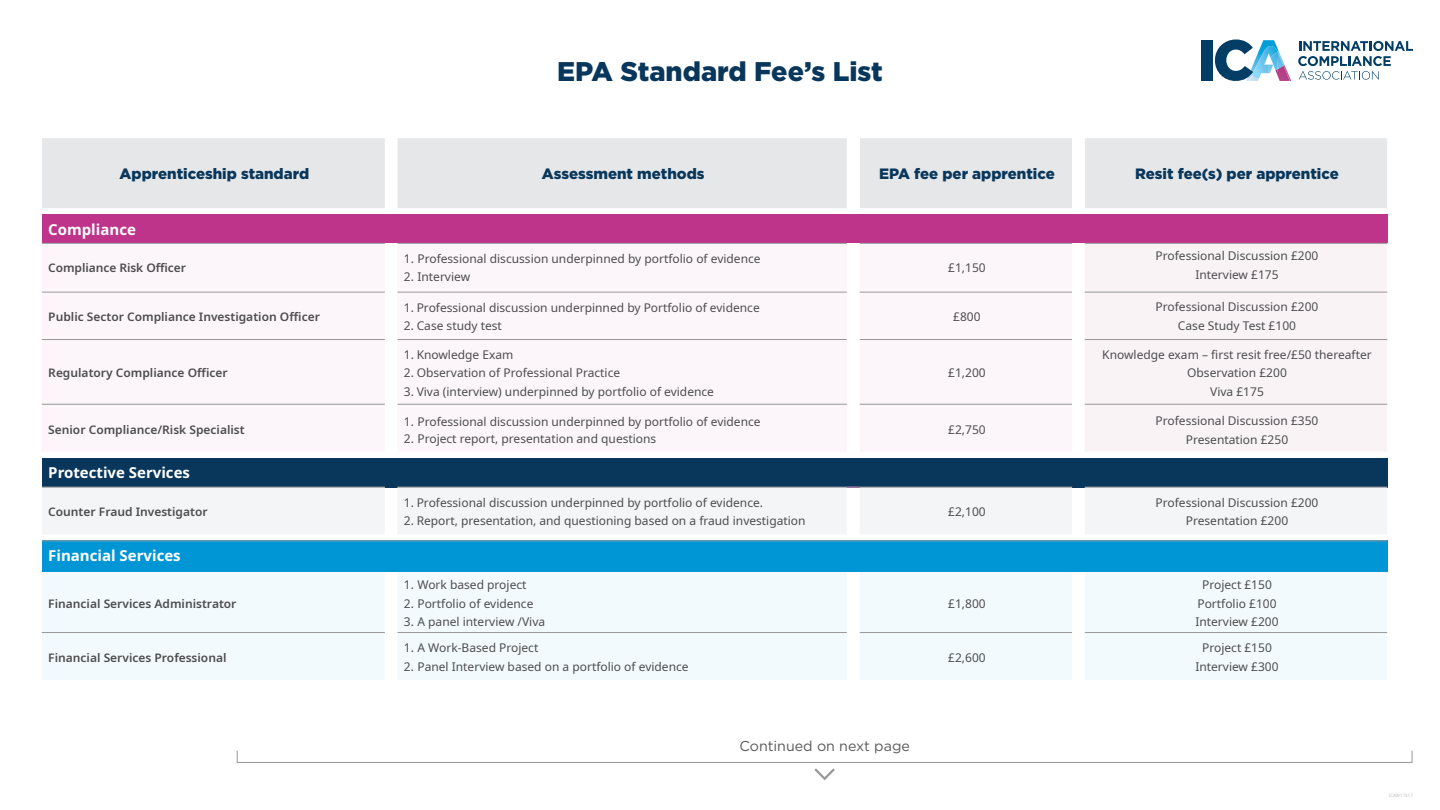
<style>
.page{position:relative;width:1440px;height:810px;background:#fff}
.page>*{position:absolute;margin:0;border:0;box-sizing:border-box;transform-origin:0 0}
.t1{font:900 27px "Gotham";color:#09375c}
.t2{font:900 15px "Gotham";color:#09375c}
.Header_-_Content{font:700 15px "Noto Sans";color:#fff}
.t3{font:14.25px "Gotham";color:#58595b}
.BODY{font:12px "Noto Sans";color:#4d4d4f}
.BODY-2{font:600 12px "Noto Sans";color:#4d4d4f}
.t4{font:4.5px "Noto Sans";color:#bcbec0}
</style>
<div class="page">
<svg style="left:1215px;top:40px;width:76px;height:41px"></svg>
<div style="left:1201px;top:40px;width:11px;height:41px;background:#013d65"></div>
<svg style="left:1298px;top:41px;width:115px;height:39px"></svg>
<div style="left:42px;top:138px;width:1345px;height:70px;background:#e6e7e8"></div>
<svg style="left:847px;top:138px;width:238px;height:403px;fill:#e6e7e8"></svg>
<div style="left:42px;top:215px;width:1345px;height:28px;background:#bf348b"></div>
<div style="left:42px;top:243px;width:1030px;height:209px;background:#fcf5f9"></div>
<div style="left:1085px;top:244px;width:302px;height:207px;background:#f9f3f6"></div>
<div style="left:42px;top:458px;width:1345px;height:29px;background:#09375c"></div>
<div style="left:42px;top:487px;width:1345px;height:47px;background:#f3f5f7"></div>
<div style="left:42px;top:541px;width:1345px;height:31px;background:#0096d6"></div>
<div style="left:42px;top:572px;width:1345px;height:108px;background:#f2fafd"></div>
<hr style="left:398px;top:243px;width:449px;height:1px;background:#989899">
<hr style="left:860px;top:243px;width:212px;height:1px;background:#989899">
<hr style="left:1085px;top:243px;width:302px;height:1px;background:#989899">
<hr style="left:398px;top:292px;width:449px;height:1px;background:#989899">
<hr style="left:860px;top:292px;width:212px;height:1px;background:#989899">
<hr style="left:1085px;top:292px;width:302px;height:1px;background:#989899">
<hr style="left:398px;top:632px;width:449px;height:1px;background:#989899">
<hr style="left:860px;top:632px;width:212px;height:1px;background:#989899">
<hr style="left:1085px;top:632px;width:302px;height:1px;background:#989899">
<hr style="left:42px;top:243px;width:343px;height:1px;background:#989899">
<hr style="left:42px;top:292px;width:343px;height:1px;background:#989899">
<hr style="left:42px;top:632px;width:343px;height:1px;background:#989899">
<hr style="left:42px;top:339px;width:343px;height:1px;background:#989899">
<hr style="left:42px;top:404px;width:343px;height:1px;background:#989899">
<hr style="left:42px;top:487px;width:343px;height:1px;background:#989899">
<hr style="left:42px;top:541px;width:343px;height:1px;background:#989899">
<svg style="left:385px;top:541px;width:13px;height:1px"></svg>
<hr style="left:398px;top:541px;width:449px;height:1px;background:#989899">
<svg style="left:847px;top:541px;width:13px;height:1px"></svg>
<hr style="left:860px;top:541px;width:212px;height:1px;background:#989899">
<svg style="left:1072px;top:541px;width:13px;height:1px"></svg>
<hr style="left:1085px;top:541px;width:302px;height:1px;background:#989899">
<hr style="left:398px;top:339px;width:449px;height:1px;background:#989899">
<hr style="left:398px;top:404px;width:449px;height:1px;background:#989899">
<hr style="left:398px;top:487px;width:449px;height:1px;background:#989899">
<hr style="left:860px;top:339px;width:212px;height:1px;background:#989899">
<hr style="left:860px;top:404px;width:212px;height:1px;background:#989899">
<hr style="left:860px;top:487px;width:212px;height:1px;background:#989899">
<hr style="left:1085px;top:339px;width:302px;height:1px;background:#989899">
<hr style="left:1085px;top:404px;width:302px;height:1px;background:#989899">
<hr style="left:1085px;top:487px;width:302px;height:1px;background:#989899">
<svg style="left:847px;top:487px;width:13px;height:1px"></svg>
<svg style="left:814px;top:768px;width:21px;height:13px"></svg>
<div style="left:237px;top:750px;width:1175px;height:13px;border:1px solid #989899"></div>
<p class="t1" style="left:557px;top:53px;width:327px">EPA Standard Fee’s List</p>
<p class="t2" style="left:120px;top:164px;width:191px">Apprenticeship standard</p>
<p class="t2" style="left:542px;top:164px;width:164px">Assessment methods</p>
<p class="t2" style="left:879px;top:164px;width:177px">EPA fee per apprentice</p>
<p class="t2" style="left:1135px;top:164px;width:205px">Resit fee(s) per apprentice</p>
<p class="Header_-_Content" style="left:48px;top:219px;width:89px">Compliance</p>
<p class="BODY-2" style="left:48px;top:259px;width:139px">Compliance Risk Officer</p>
<p class="BODY-2" style="left:48px;top:308px;width:273px">Public Sector Compliance Investigation Officer</p>
<p class="BODY-2" style="left:48px;top:364px;width:181px">Regulatory Compliance Officer</p>
<p class="BODY-2" style="left:48px;top:422px;width:198px">Senior Compliance/Risk Specialist</p>
<p class="Header_-_Content" style="left:48px;top:462px;width:143px">Protective Services</p>
<p class="BODY-2" style="left:48px;top:503px;width:161px">Counter Fraud Investigator</p>
<p class="Header_-_Content" style="left:48px;top:545px;width:134px">Financial Services</p>
<p class="BODY-2" style="left:48px;top:595px;width:190px">Financial Services Administrator</p>
<p class="BODY-2" style="left:48px;top:649px;width:180px">Financial Services Professional</p>
<p class="BODY" style="left:404px;top:250px;width:358px">1. Professional discussion underpinned by portfolio of evidence</p>
<p class="BODY" style="left:404px;top:268px;width:68px">2. Interview</p>
<p class="BODY" style="left:404px;top:299px;width:357px">1. Professional discussion underpinned by Portfolio of evidence</p>
<p class="BODY" style="left:404px;top:318px;width:100px">2. Case study test</p>
<p class="BODY" style="left:404px;top:346px;width:111px">1. Knowledge Exam</p>
<p class="BODY" style="left:404px;top:364px;width:218px">2. Observation of Professional Practice</p>
<p class="BODY" style="left:404px;top:383px;width:312px">3. Viva (interview) underpinned by portfolio of evidence</p>
<p class="BODY" style="left:404px;top:413px;width:358px">1. Professional discussion underpinned by portfolio of evidence</p>
<p class="BODY" style="left:404px;top:430px;width:254px">2. Project report, presentation and questions</p>
<p class="BODY" style="left:404px;top:495px;width:361px">1. Professional discussion underpinned by portfolio of evidence.</p>
<p class="BODY" style="left:404px;top:512px;width:403px">2. Report, presentation, and questioning based on a fraud investigation</p>
<p class="BODY" style="left:404px;top:576px;width:124px">1. Work based project</p>
<p class="BODY" style="left:404px;top:595px;width:131px">2. Portfolio of evidence</p>
<p class="BODY" style="left:404px;top:613px;width:143px">3. A panel interview /Viva</p>
<p class="BODY" style="left:404px;top:640px;width:136px">1. A Work-Based Project</p>
<p class="BODY" style="left:404px;top:658px;width:286px">2. Panel Interview based on a portfolio of evidence</p>
<p class="BODY" style="left:948px;top:259px;width:39px">£1,150</p>
<p class="BODY" style="left:953px;top:308px;width:29px">£800</p>
<p class="BODY" style="left:948px;top:364px;width:39px">£1,200</p>
<p class="BODY" style="left:948px;top:422px;width:39px">£2,750</p>
<p class="BODY" style="left:948px;top:503px;width:39px">£2,100</p>
<p class="BODY" style="left:948px;top:595px;width:39px">£1,800</p>
<p class="BODY" style="left:948px;top:649px;width:39px">£2,600</p>
<p class="BODY" style="left:1156px;top:248px;width:164px">Professional Discussion £200</p>
<p class="BODY" style="left:1195px;top:266px;width:85px">Interview £175</p>
<p class="BODY" style="left:1156px;top:299px;width:164px">Professional Discussion £200</p>
<p class="BODY" style="left:1178px;top:317px;width:120px">Case Study Test £100</p>
<p class="BODY" style="left:1102px;top:346px;width:271px">Knowledge exam – first resit free/£50 thereafter</p>
<p class="BODY" style="left:1187px;top:364px;width:101px">Observation £200</p>
<p class="BODY" style="left:1210px;top:383px;width:55px">Viva £175</p>
<p class="BODY" style="left:1156px;top:412px;width:164px">Professional Discussion £350</p>
<p class="BODY" style="left:1186px;top:431px;width:104px">Presentation £250</p>
<p class="BODY" style="left:1156px;top:494px;width:164px">Professional Discussion £200</p>
<p class="BODY" style="left:1186px;top:513px;width:104px">Presentation £200</p>
<p class="BODY" style="left:1202px;top:576px;width:71px">Project £150</p>
<p class="BODY" style="left:1197px;top:595px;width:81px">Portfolio £100</p>
<p class="BODY" style="left:1195px;top:613px;width:85px">Interview £200</p>
<p class="BODY" style="left:1202px;top:640px;width:71px">Project £150</p>
<p class="BODY" style="left:1195px;top:658px;width:85px">Interview £300</p>
<p class="t3" style="left:739px;top:737px;width:172px">Continued on next page</p>
<p class="t4" style="left:1389px;top:792px;width:26px">ICAW17417</p>
</div>
